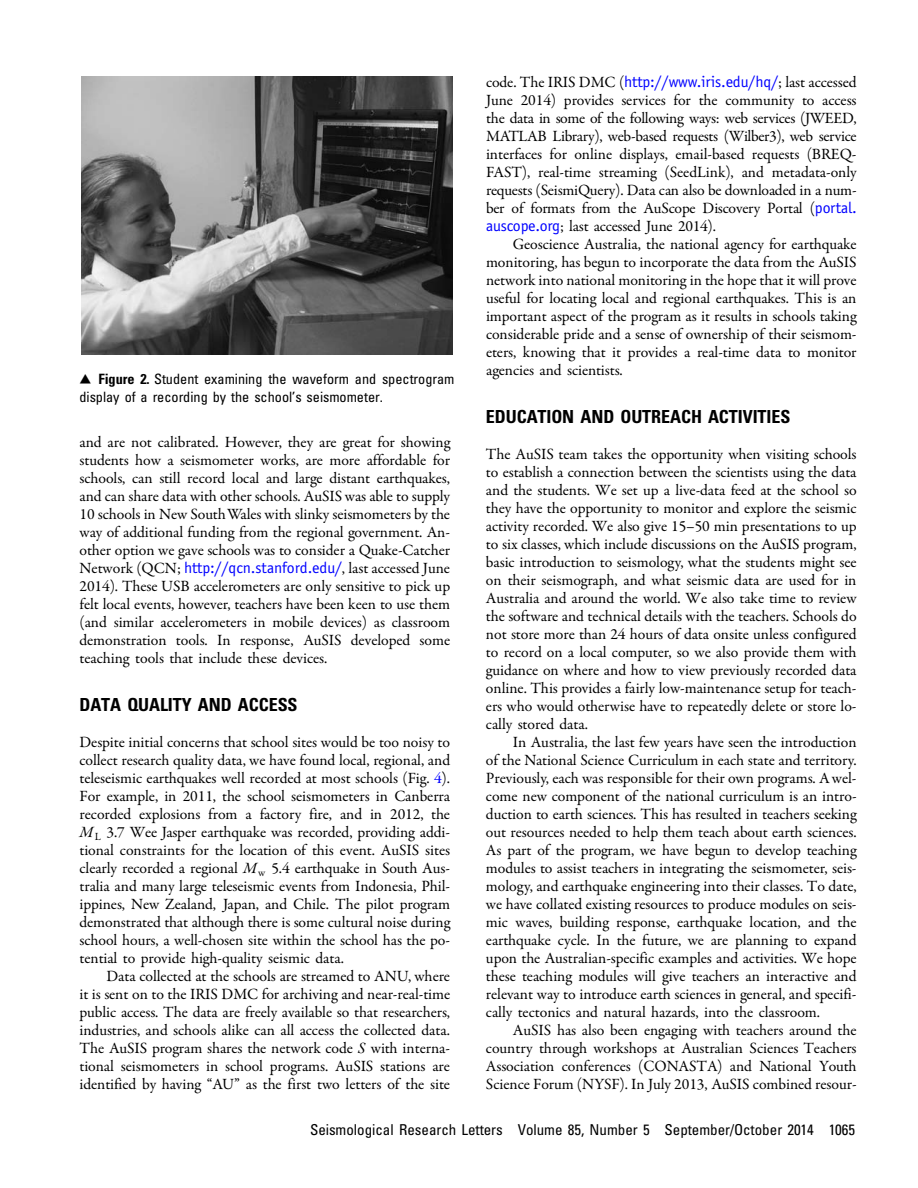
<style>
.page{position:relative;width:918px;height:1188px;background:#fff}
.page>*{position:absolute;margin:0;border:0;box-sizing:border-box;transform-origin:0 0}
.t1{font:18px "Adv OT0 a 81 dd 96.B";color:#000}
.t2{font:15.75px/18px "Adv OT2015 df 00";color:#000;text-align:justify}
.t3{font:15px "Adv O Tb 4959 fff";color:#000}
.t4{font:14.25px/18px "Adv O Tb 4959 fff";color:#000}
.s1{font-family:"Adv O Td 877 c 31 c";font-size:18px}
.s2{font-family:"Adv OT0 a 81 dd 96.B"}
.s3{font-style:inherit}
.s4{font-family:"Adv O Tc 73 b 0 e 87";color:#00f}
.s5{color:#00f}
.s6{font-family:"Adv T Te 30693 dc.I"}
</style>
<div class="page">
<img style="left:82px;top:77px;width:370px;height:277px">
<p class="t4" style="left:80px;top:371px;width:376px"><span class="s1">▴</span> <span class="s2">Figure 2.</span> Student examining the waveform and spectrogram display of a recording by the school<span class="s3">’</span>s seismometer.</p>
<p class="t2" style="left:80px;top:435px;width:372px">and are not calibrated. However, they are great for showing students how a seismometer works, are more affordable for schools, can still record local and large distant earthquakes, and can share data with other schools. AuSIS was able to supply 10 schools in New SouthWales with slinky seismometers by the way of additional funding from the regional government. An&shy;other option we gave schools was to consider a Quake-Catcher Network (QCN; <span class="s4">http://qcn.stanford.edu/</span>, last accessed June 2014). These USB accelerometers are only sensitive to pick up felt local events, however, teachers have been keen to use them (and similar accelerometers in mobile devices) as classroom demonstration tools. In response, AuSIS developed some teaching tools that include these devices.</p>
<p class="t1" style="left:80px;top:698px;width:220px">DATA QUALITY AND ACCESS</p>
<p class="t2" style="left:80px;top:735px;width:372px">Despite initial concerns that school sites would be too noisy to collect research quality data, we have found local, regional, and teleseismic earthquakes well recorded at most schools (Fig. <span class="s5">4</span>).<br>For example, in 2011, the school seismometers in Canberra recorded explosions from a factory fire, and in 2012, the <span class="s6">M</span><sub>L</sub> 3.7 Wee Jasper earthquake was recorded, providing addi&shy;tional constraints for the location of this event. AuSIS sites clearly recorded a regional <span class="s6">M</span><sub>w</sub> 5.4 earthquake in South Aus&shy;tralia and many large teleseismic events from Indonesia, Phil&shy;ippines, New Zealand, Japan, and Chile. The pilot program demonstrated that although there is some cultural noise during school hours, a well-chosen site within the school has the po&shy;tential to provide high-quality seismic data.</p>
<p class="t2" style="left:80px;top:969px;width:372px;text-indent:27px">Data collected at the schools are streamed to ANU, where it is sent on to the IRIS DMC for archiving and near-real-time public access. The data are freely available so that researchers, industries, and schools alike can all access the collected data.<br>The AuSIS program shares the network code <span class="s6">S</span> with interna&shy;tional seismometers in school programs. AuSIS stations are identified by having <span class="s3">“</span>AU<span class="s3">”</span> as the first two letters of the site</p>
<p class="t2" style="left:486px;top:75px;width:372px">code. The IRIS DMC (<span class="s4">http://www.iris.edu/hq/</span>; last accessed June 2014) provides services for the community to access the data in some of the following ways: web services (JWEED, MATLAB Library), web-based requests (Wilber3), web service interfaces for online displays, email-based requests (BREQ-FAST), real-time streaming (SeedLink), and metadata-only requests (SeismiQuery). Data can also be downloaded in a num&shy;ber of formats from the AuScope Discovery Portal (<span class="s4">portal. auscope.org</span>; last accessed June 2014).</p>
<p class="t2" style="left:486px;top:237px;width:372px;text-indent:27px">Geoscience Australia, the national agency for earthquake monitoring, has begun to incorporate the data from the AuSIS network into national monitoring in the hope that it will prove useful for locating local and regional earthquakes. This is an important aspect of the program as it results in schools taking considerable pride and a sense of ownership of their seismom&shy;eters, knowing that it provides a real-time data to monitor agencies and scientists.</p>
<p class="t1" style="left:486px;top:410px;width:306px">EDUCATION AND OUTREACH ACTIVITIES</p>
<p class="t2" style="left:486px;top:447px;width:372px">The AuSIS team takes the opportunity when visiting schools to establish a connection between the scientists using the data and the students. We set up a live-data feed at the school so they have the opportunity to monitor and explore the seismic activity recorded. We also give 15<span class="s3">–</span>50 min presentations to up to six classes, which include discussions on the AuSIS program, basic introduction to seismology, what the students might see on their seismograph, and what seismic data are used for in Australia and around the world. We also take time to review the software and technical details with the teachers. Schools do not store more than 24 hours of data onsite unless configured to record on a local computer, so we also provide them with guidance on where and how to view previously recorded data online. This provides a fairly low-maintenance setup for teach&shy;ers who would otherwise have to repeatedly delete or store lo&shy;cally stored data.</p>
<p class="t2" style="left:486px;top:735px;width:372px;text-indent:27px">In Australia, the last few years have seen the introduction of the National Science Curriculum in each state and territory.<br>Previously, each was responsible for their own programs. A wel&shy;come new component of the national curriculum is an intro&shy;duction to earth sciences. This has resulted in teachers seeking out resources needed to help them teach about earth sciences.<br>As part of the program, we have begun to develop teaching modules to assist teachers in integrating the seismometer, seis&shy;mology, and earthquake engineering into their classes. To date, we have collated existing resources to produce modules on seis&shy;mic waves, building response, earthquake location, and the earthquake cycle. In the future, we are planning to expand upon the Australian-specific examples and activities. We hope these teaching modules will give teachers an interactive and relevant way to introduce earth sciences in general, and specifi&shy;cally tectonics and natural hazards, into the classroom.</p>
<p class="t2" style="left:486px;top:1023px;width:372px;text-indent:27px">AuSIS has also been engaging with teachers around the country through workshops at Australian Sciences Teachers Association conferences (CONASTA) and National Youth Science Forum (NYSF). In July 2013, AuSIS combined resour-</p>
<p class="t3" style="left:310px;top:1124px;width:546px">Seismological Research Letters Volume 85, Number 5 September/October 2014 1065</p>
</div>
